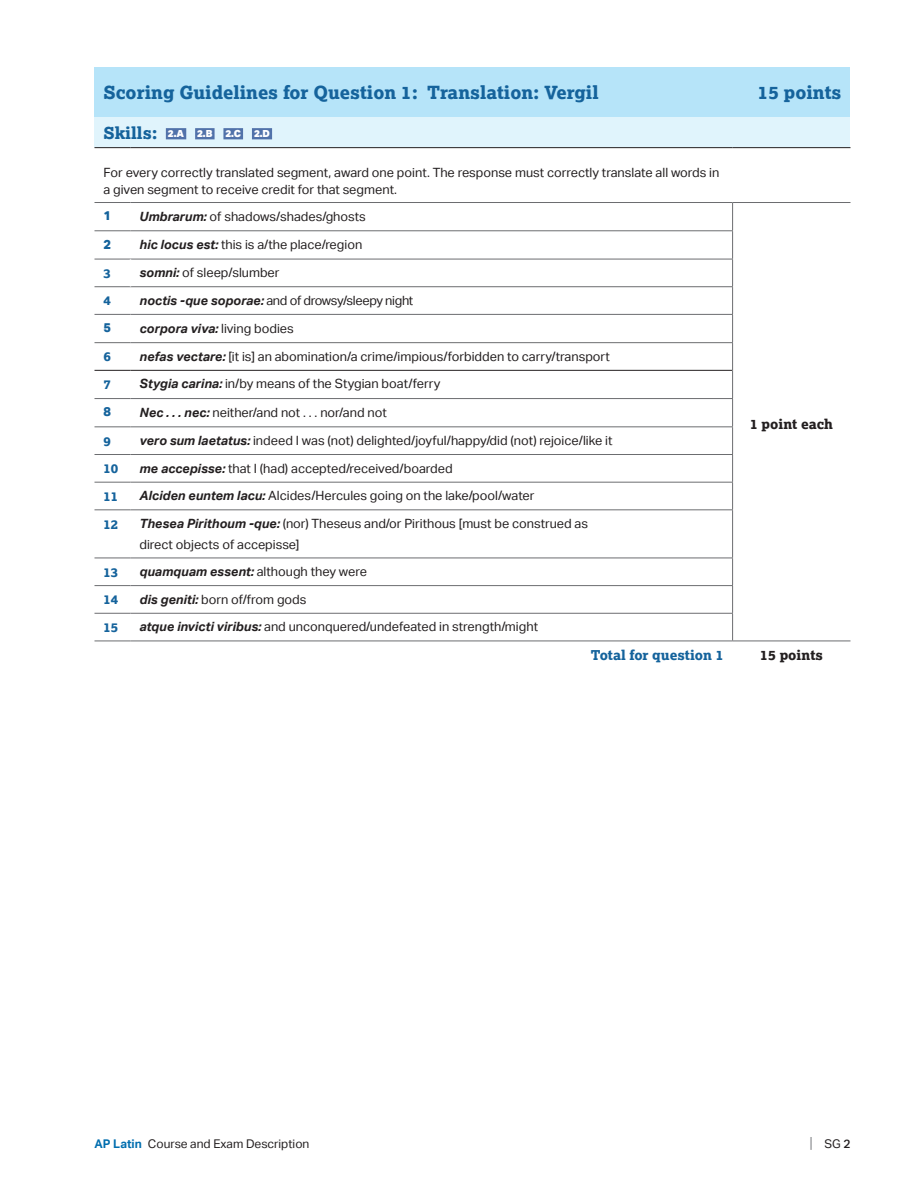
<style>
.page{position:relative;width:918px;height:1188px;background:#fff}
.page>*{position:absolute;margin:0;border:0;box-sizing:border-box;transform-origin:0 0}
.t1{font:800 18px "Lexia";color:#15639c}
.t2{font:800 16.5px "Lexia";color:#15639c}
.t3{font:15px "Aktiv Grotesk";color:#808285;scale:.8 1}
.t4{font:800 13.5px "Lexia";color:#231f20}
.t5{font:800 13.5px "Lexia";color:#15639c}
.t6{font:12.75px/16.5px "Aktiv Grotesk";color:#231f20}
.t7{font:12.75px "Aktiv Grotesk";letter-spacing:-.025em;color:#231f20}
.t8{font:italic 700 12.75px "Aktiv Grotesk";color:#231f20}
.t9{font:800 12.75px "Lexia";color:#15639c}
.t10{font:800 12.75px "Aktiv Grotesk";color:#15639c}
.t11{font:12px "Aktiv Grotesk";color:#231f20}
.t12{font:900 9.75px "Aktiv Grotesk";color:#fff}
.s1{font-family:"Aktiv Grotesk";font-weight:900;font-size:9.75px;color:#fff}
.s2{font-weight:700;font-style:italic}
.s3{font-weight:400;font-style:normal}
.s4{font-weight:700;color:#006eaf}
.s5{font-weight:500}
</style>
<div class="page">
<div style="left:94px;top:68px;width:756px;height:49px;background:#b6e4f9"></div>
<div style="left:94px;top:117px;width:756px;height:31px;background:#e0f4fc"></div>
<svg style="left:94px;top:148px;width:756px;height:493px"></svg>
<hr style="left:94px;top:147px;width:36px;height:1px;background:#231f20">
<hr style="left:130px;top:147px;width:603px;height:1px;background:#231f20">
<hr style="left:733px;top:147px;width:118px;height:1px;background:#231f20">
<hr style="left:94px;top:259px;width:36px;height:1px;background:#6c6d70">
<hr style="left:130px;top:259px;width:603px;height:1px;background:#6c6d70">
<hr style="left:94px;top:342px;width:36px;height:1px;background:#6c6d70">
<hr style="left:130px;top:342px;width:603px;height:1px;background:#6c6d70">
<hr style="left:94px;top:286px;width:36px;height:1px;background:#6c6d70">
<hr style="left:130px;top:286px;width:603px;height:1px;background:#6c6d70">
<hr style="left:94px;top:314px;width:36px;height:1px;background:#6c6d70">
<hr style="left:130px;top:314px;width:603px;height:1px;background:#6c6d70">
<hr style="left:94px;top:370px;width:36px;height:1px;background:#231f20">
<hr style="left:130px;top:370px;width:602px;height:1px;background:#231f20">
<hr style="left:94px;top:398px;width:36px;height:1px;background:#6c6d70">
<hr style="left:130px;top:398px;width:603px;height:1px;background:#6c6d70">
<hr style="left:94px;top:426px;width:36px;height:1px;background:#6c6d70">
<hr style="left:130px;top:426px;width:603px;height:1px;background:#6c6d70">
<hr style="left:94px;top:454px;width:36px;height:1px;background:#6c6d70">
<hr style="left:130px;top:454px;width:603px;height:1px;background:#6c6d70">
<hr style="left:94px;top:482px;width:36px;height:1px;background:#6c6d70">
<hr style="left:130px;top:482px;width:603px;height:1px;background:#6c6d70">
<hr style="left:94px;top:509px;width:36px;height:1px;background:#6c6d70">
<hr style="left:130px;top:509px;width:603px;height:1px;background:#6c6d70">
<hr style="left:94px;top:558px;width:36px;height:1px;background:#6c6d70">
<hr style="left:130px;top:558px;width:603px;height:1px;background:#6c6d70">
<hr style="left:94px;top:585px;width:36px;height:1px;background:#6c6d70">
<hr style="left:130px;top:585px;width:603px;height:1px;background:#6c6d70">
<hr style="left:94px;top:613px;width:36px;height:1px;background:#6c6d70">
<hr style="left:130px;top:613px;width:603px;height:1px;background:#6c6d70">
<hr style="left:94px;top:641px;width:36px;height:1px;background:#6c6d70">
<hr style="left:130px;top:641px;width:603px;height:1px;background:#6c6d70">
<svg style="left:130px;top:259px;width:1px;height:27px"></svg>
<hr style="left:94px;top:202px;width:36px;height:1px;background:#6c6d70">
<hr style="left:130px;top:202px;width:603px;height:1px;background:#6c6d70">
<hr style="left:94px;top:230px;width:36px;height:1px;background:#6c6d70">
<hr style="left:130px;top:230px;width:603px;height:1px;background:#6c6d70">
<hr style="left:733px;top:202px;width:118px;height:1px;background:#6c6d70">
<svg style="left:732px;top:203px;width:1px;height:306px"></svg>
<hr style="left:732px;top:510px;width:1px;height:48px;background:#6c6d70">
<svg style="left:732px;top:558px;width:1px;height:83px"></svg>
<hr style="left:733px;top:641px;width:118px;height:1px;background:#6c6d70">
<div style="left:166px;top:128px;width:20px;height:11px;background:#5172aa"></div>
<div style="left:195px;top:128px;width:20px;height:11px;background:#5172aa"></div>
<div style="left:223px;top:128px;width:20px;height:11px;background:#5172aa"></div>
<div style="left:252px;top:128px;width:20px;height:11px;background:#5172aa"></div>
<h1 class="t1" style="left:104px;top:81px;width:497px">Scoring Guidelines for Question 1: Translation: Vergil</h1>
<h1 class="t1" style="left:758px;top:81px;width:85px">15 points</h1>
<p class="t2" style="left:104px;top:122px;width:82px">Skills: <span class="s1">2.A</span></p>
<p class="t12" style="left:197px;top:127px;width:17px">2.B</p>
<p class="t12" style="left:225px;top:127px;width:17px">2.C</p>
<p class="t12" style="left:254px;top:127px;width:18px">2.D</p>
<p class="t6" style="left:104px;top:164px;width:617px">For every correctly translated segment, award one point. The response must correctly translate all words in a given segment to receive credit for that segment.</p>
<p class="t10" style="left:104px;top:208px;width:9px">1</p>
<p class="t6" style="left:140px;top:208px;width:228px"><span class="s2">Umbrarum:</span> of shadows/shades/ghosts</p>
<p class="t10" style="left:104px;top:236px;width:9px">2</p>
<p class="t6" style="left:140px;top:236px;width:224px"><span class="s2">hic locus est:</span> this is a/the place/region</p>
<p class="t9" style="left:104px;top:265px;width:9px">3</p>
<p class="t6" style="left:140px;top:265px;width:142px"><span class="s2">somni:</span> of sleep/slumber</p>
<p class="t9" style="left:104px;top:293px;width:9px">4</p>
<p class="t7" style="left:140px;top:293px;width:275px"><span class="s2">noctis -que soporae:</span> and of drowsy/sleepy night</p>
<p class="t10" style="left:104px;top:320px;width:9px">5</p>
<p class="t8" style="left:140px;top:321px;width:156px">corpora viva: <span class="s3">living bodies</span></p>
<p class="t9" style="left:104px;top:348px;width:9px">6</p>
<p class="t6" style="left:140px;top:348px;width:472px"><span class="s2">nefas vectare:</span> [it is] an abomination/a crime/impious/forbidden to carry/transport</p>
<p class="t9" style="left:104px;top:376px;width:9px">7</p>
<p class="t6" style="left:140px;top:376px;width:302px"><span class="s2">Stygia carina:</span> in/by means of the Stygian boat/ferry</p>
<p class="t10" style="left:104px;top:404px;width:9px">8</p>
<p class="t6" style="left:140px;top:404px;width:249px"><span class="s2">Nec . . . nec:</span> neither/and not . . . nor/and not</p>
<p class="t9" style="left:104px;top:433px;width:9px">9</p>
<p class="t6" style="left:140px;top:432px;width:474px"><span class="s2">vero sum laetatus:</span> indeed I was (not) delighted/joyful/happy/did (not) rejoice/like it</p>
<p class="t9" style="left:104px;top:460px;width:16px">10</p>
<p class="t6" style="left:140px;top:460px;width:315px"><span class="s2">me accepisse:</span> that I (had) accepted/received/boarded</p>
<p class="t9" style="left:104px;top:488px;width:16px">11</p>
<p class="t6" style="left:140px;top:488px;width:397px"><span class="s2">Alciden euntem lacu:</span> Alcides/Hercules going on the lake/pool/water</p>
<p class="t9" style="left:104px;top:516px;width:16px">12</p>
<p class="t6" style="left:140px;top:513px;width:450px;line-height:21px"><span class="s2">Thesea Pirithoum -que:</span> (nor) Theseus and/or Pirithous [must be construed as direct objects of accepisse]</p>
<p class="t9" style="left:104px;top:564px;width:16px">13</p>
<p class="t6" style="left:140px;top:563px;width:229px"><span class="s2">quamquam essent:</span> although they were</p>
<p class="t9" style="left:104px;top:591px;width:16px">14</p>
<p class="t6" style="left:140px;top:591px;width:169px"><span class="s2">dis geniti:</span> born of/from gods</p>
<p class="t9" style="left:104px;top:619px;width:16px">15</p>
<p class="t6" style="left:140px;top:619px;width:400px"><span class="s2">atque invicti viribus:</span> and unconquered/undefeated in strength/might</p>
<p class="t5" style="left:591px;top:647px;width:134px">Total for question 1</p>
<p class="t4" style="left:760px;top:647px;width:64px">15 points</p>
<p class="t4" style="left:750px;top:415px;width:84px">1 point each</p>
<p class="t11" style="left:94px;top:1136px;width:216px"><span class="s4">AP Latin</span> Course and Exam Description</p>
<p class="t3" style="left:810px;top:1134px;width:5px">|</p>
<p class="t11" style="left:825px;top:1136px;width:27px">SG <span class="s5">2</span></p>
</div>
